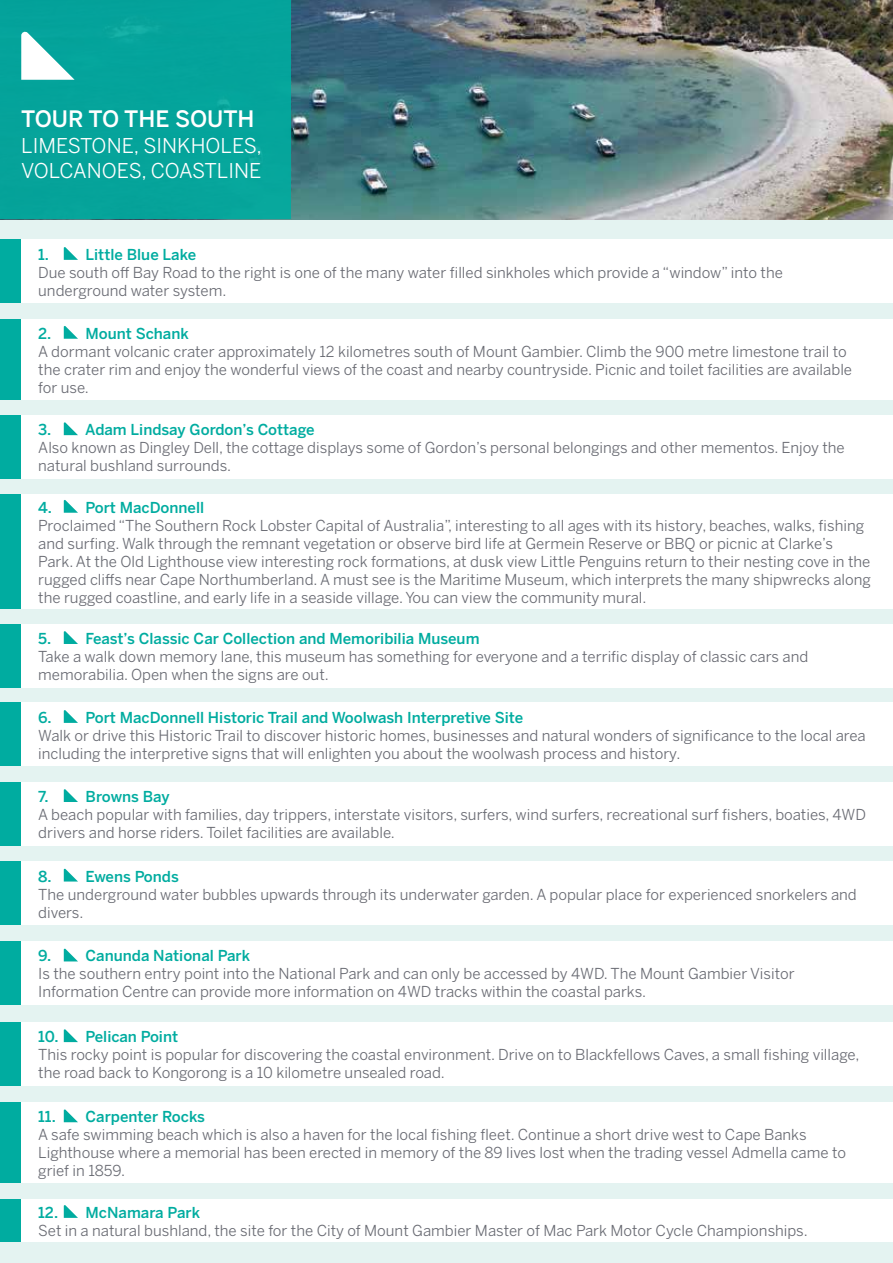
<style>
.page{position:relative;width:893px;height:1263px;background:#fff}
.page>*{position:absolute;margin:0;border:0;box-sizing:border-box;transform-origin:0 0}
.t1{font:500 22.5px "Benton Sans";letter-spacing:-.005em;color:#fff}
.t2{font:20.25px/25.5px "Benton Sans";color:#fff}
.t3{font:15px/18px "Benton Sans";color:#696b73}
.t4{font:500 15px "Benton Sans";color:#00aca0}
</style>
<div class="page">
<div style="left:0;top:219px;width:893px;height:1044px;background:#e4f3f1"></div>
<img style="left:291px;top:0;width:602px;height:219px">
<div style="left:0;top:0;width:291px;height:219px;background:#05a39b"></div>
<svg style="left:21px;top:31px;width:54px;height:49px"></svg>
<div style="left:0;top:1199px;width:21px;height:43px;background:#00aca0"></div>
<div style="left:21px;top:1199px;width:872px;height:43px;background:#fff"></div>
<svg style="left:64px;top:1205px;width:14px;height:13px"></svg>
<div style="left:0;top:1102px;width:21px;height:81px;background:#00aca0"></div>
<div style="left:21px;top:1102px;width:872px;height:81px;background:#fff"></div>
<svg style="left:64px;top:1109px;width:14px;height:13px"></svg>
<div style="left:0;top:941px;width:21px;height:64px;background:#00aca0"></div>
<div style="left:21px;top:941px;width:872px;height:64px;background:#fff"></div>
<svg style="left:64px;top:948px;width:14px;height:13px"></svg>
<div style="left:0;top:1022px;width:21px;height:63px;background:#00aca0"></div>
<div style="left:21px;top:1022px;width:872px;height:63px;background:#fff"></div>
<svg style="left:64px;top:1029px;width:14px;height:13px"></svg>
<div style="left:0;top:240px;width:21px;height:63px;background:#00aca0"></div>
<div style="left:21px;top:240px;width:872px;height:63px;background:#fff"></div>
<svg style="left:64px;top:247px;width:14px;height:13px"></svg>
<div style="left:0;top:319px;width:21px;height:81px;background:#00aca0"></div>
<div style="left:21px;top:319px;width:872px;height:81px;background:#fff"></div>
<svg style="left:64px;top:326px;width:14px;height:13px"></svg>
<div style="left:0;top:624px;width:21px;height:63px;background:#00aca0"></div>
<div style="left:21px;top:624px;width:872px;height:63px;background:#fff"></div>
<svg style="left:64px;top:631px;width:14px;height:13px"></svg>
<div style="left:0;top:782px;width:21px;height:63px;background:#00aca0"></div>
<div style="left:21px;top:782px;width:872px;height:63px;background:#fff"></div>
<svg style="left:64px;top:789px;width:14px;height:13px"></svg>
<div style="left:0;top:415px;width:21px;height:64px;background:#00aca0"></div>
<div style="left:21px;top:415px;width:872px;height:64px;background:#fff"></div>
<svg style="left:64px;top:422px;width:14px;height:13px"></svg>
<div style="left:0;top:703px;width:21px;height:63px;background:#00aca0"></div>
<div style="left:21px;top:703px;width:872px;height:63px;background:#fff"></div>
<svg style="left:64px;top:710px;width:14px;height:13px"></svg>
<div style="left:0;top:861px;width:21px;height:64px;background:#00aca0"></div>
<div style="left:21px;top:861px;width:872px;height:64px;background:#fff"></div>
<svg style="left:64px;top:868px;width:14px;height:13px"></svg>
<div style="left:0;top:494px;width:21px;height:115px;background:#00aca0"></div>
<div style="left:21px;top:494px;width:872px;height:115px;background:#fff"></div>
<svg style="left:64px;top:500px;width:14px;height:13px"></svg>
<h1 class="t1" style="left:21px;top:106px;width:235px">TOUR TO THE SOUTH</h1>
<h2 class="t2" style="left:21px;top:133px;width:242px">LIMESTONE, SINKHOLES,<br>VOLCANOES, COASTLINE</h2>
<p class="t4" style="left:38px;top:245px;width:12px">1.</p>
<p class="t4" style="left:86px;top:245px;width:112px">Little Blue Lake</p>
<p class="t3" style="left:38px;top:263px;width:746px">Due south off Bay Road to the right is one of the many water filled sinkholes which provide a “window” into the underground water system.</p>
<p class="t4" style="left:38px;top:324px;width:152px">2. Mount Schank</p>
<p class="t3" style="left:38px;top:342px;width:815px">A dormant volcanic crater approximately 12 kilometres south of Mount Gambier. Climb the 900 metre limestone trail to the crater rim and enjoy the wonderful views of the coast and nearby countryside. Picnic and toilet facilities are available for use.</p>
<p class="t4" style="left:38px;top:421px;width:278px">3. Adam Lindsay Gordon’s Cottage</p>
<p class="t3" style="left:38px;top:438px;width:808px">Also known as Dingley Dell, the cottage displays some of Gordon’s personal belongings and other mementos. Enjoy the natural bushland surrounds.</p>
<p class="t4" style="left:38px;top:498px;width:167px">4. Port MacDonnell</p>
<p class="t3" style="left:38px;top:516px;width:834px">Proclaimed “The Southern Rock Lobster Capital of Australia”, interesting to all ages with its history, beaches, walks, fishing and surfing. Walk through the remnant vegetation or observe bird life at Germein Reserve or BBQ or picnic at Clarke’s Park. At the Old Lighthouse view interesting rock formations, at dusk view Little Penguins return to their nesting cove in the rugged cliffs near Cape Northumberland. A must see is the Maritime Museum, which interprets the many shipwrecks along the rugged coastline, and early life in a seaside village. You can view the community mural.</p>
<p class="t4" style="left:38px;top:630px;width:443px">5. Feast’s Classic Car Collection and Memoribilia Museum</p>
<p class="t3" style="left:38px;top:647px;width:771px">Take a walk down memory lane, this museum has something for everyone and a terrific display of classic cars and memorabilia. Open when the signs are out.</p>
<p class="t4" style="left:38px;top:708px;width:487px">6. Port MacDonnell Historic Trail and Woolwash Interpretive Site</p>
<p class="t3" style="left:38px;top:726px;width:829px">Walk or drive this Historic Trail to discover historic homes, businesses and natural wonders of significance to the local area including the interpretive signs that will enlighten you about the woolwash process and history.</p>
<p class="t4" style="left:38px;top:788px;width:12px">7.</p>
<p class="t4" style="left:86px;top:788px;width:86px">Browns Bay</p>
<p class="t3" style="left:38px;top:805px;width:829px">A beach popular with families, day trippers, interstate visitors, surfers, wind surfers, recreational surf fishers, boaties, 4WD drivers and horse riders. Toilet facilities are available.</p>
<p class="t4" style="left:38px;top:867px;width:142px">8. Ewens Ponds</p>
<p class="t3" style="left:38px;top:885px;width:820px">The underground water bubbles upwards through its underwater garden. A popular place for experienced snorkelers and divers.</p>
<p class="t4" style="left:38px;top:947px;width:213px">9. Canunda National Park</p>
<p class="t3" style="left:38px;top:965px;width:758px">Is the southern entry point into the National Park and can only be accessed by 4WD. The Mount Gambier Visitor<br>Information Centre can provide more information on 4WD tracks within the coastal parks.</p>
<p class="t4" style="left:38px;top:1028px;width:141px">10. Pelican Point</p>
<p class="t3" style="left:38px;top:1045px;width:823px">This rocky point is popular for discovering the coastal environment. Drive on to Blackfellows Caves, a small fishing village, the road back to Kongorong is a 10 kilometre unsealed road.</p>
<p class="t4" style="left:38px;top:1108px;width:168px">11. Carpenter Rocks</p>
<p class="t3" style="left:38px;top:1125px;width:809px">A safe swimming beach which is also a haven for the local fishing fleet. Continue a short drive west to Cape Banks<br>Lighthouse where a memorial has been erected in memory of the 89 lives lost when the trading vessel Admella came to grief in 1859.</p>
<p class="t4" style="left:38px;top:1203px;width:163px">12. McNamara Park</p>
<p class="t3" style="left:38px;top:1221px;width:771px">Set in a natural bushland, the site for the City of Mount Gambier Master of Mac Park Motor Cycle Championships.</p>
</div>
